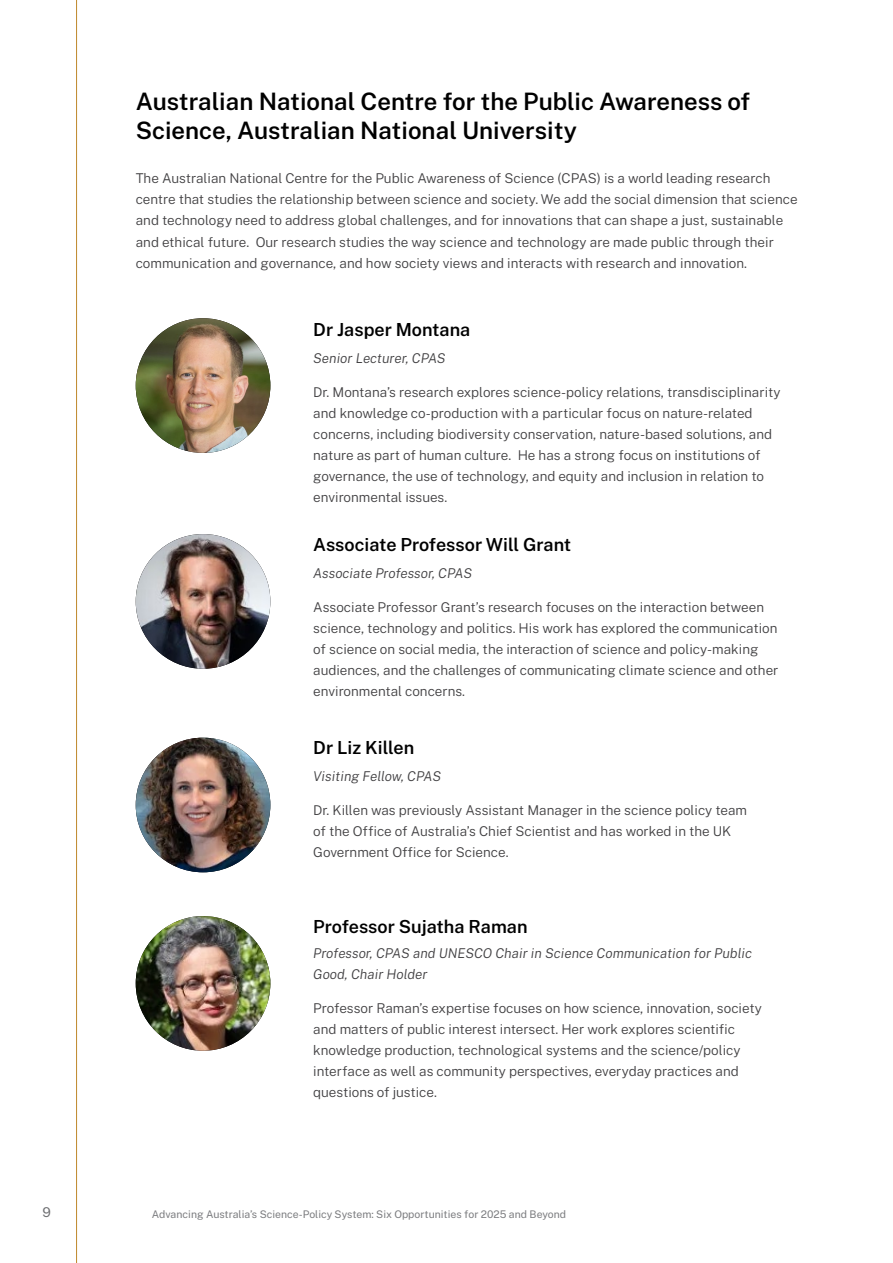
<style>
.page{position:relative;width:893px;height:1263px;background:#fff}
.page>*{position:absolute;margin:0;border:0;box-sizing:border-box;transform-origin:0 0}
.t1{font:600 24px/28.8px "Public Sans";color:#000}
.t2{font:600 18px "Public Sans";color:#000}
.t3{font:300 13.5px/21px "Public Sans";color:#414042}
.t4{font:italic 300 13.5px/21px "Public Sans";color:#414042}
.t5{font:13.5px "Public Sans";color:#6d6e71}
.t6{font:10.5px "Public Sans";color:#7b7c7f}
</style>
<div class="page">
<img style="left:136px;top:318px;width:134px;height:135px;border-radius:67px">
<img style="left:136px;top:534px;width:134px;height:135px;border-radius:67px">
<img style="left:136px;top:738px;width:134px;height:134px;border-radius:67px">
<img style="left:136px;top:916px;width:134px;height:135px;border-radius:67px">
<hr style="left:76px;top:0;width:1px;height:1263px;background:#bf872b">
<h1 class="t1" style="left:136px;top:86px;width:616px">Australian National Centre for the Public Awareness of<br>Science, Australian National University</h1>
<p class="t3" style="left:136px;top:167px;width:663px">The Australian National Centre for the Public Awareness of Science (CPAS) is a world leading research centre that studies the relationship between science and society. We add the social dimension that science and technology need to address global challenges, and for innovations that can shape a just, sustainable and ethical future. Our research studies the way science and technology are made public through their communication and governance, and how society views and interacts with research and innovation.</p>
<h2 class="t2" style="left:313px;top:316px;width:159px">Dr Jasper Montana</h2>
<p class="t4" style="left:313px;top:347px;width:134px">Senior Lecturer, CPAS</p>
<p class="t3" style="left:313px;top:380px;width:469px">Dr. Montana’s research explores science-policy relations, transdisciplinarity and knowledge co-production with a particular focus on nature-related concerns, including biodiversity conservation, nature-based solutions, and nature as part of human culture. He has a strong focus on institutions of governance, the use of technology, and equity and inclusion in relation to environmental issues.</p>
<h2 class="t2" style="left:313px;top:532px;width:259px">Associate Professor Will Grant</h2>
<p class="t4" style="left:313px;top:562px;width:160px">Associate Professor, CPAS</p>
<p class="t3" style="left:313px;top:596px;width:467px">Associate Professor Grant’s research focuses on the interaction between science, technology and politics. His work has explored the communication of science on social media, the interaction of science and policy-making audiences, and the challenges of communicating climate science and other environmental concerns.</p>
<h2 class="t2" style="left:313px;top:735px;width:103px">Dr Liz Killen</h2>
<p class="t4" style="left:313px;top:766px;width:129px">Visiting Fellow, CPAS</p>
<p class="t3" style="left:313px;top:799px;width:435px">Dr. Killen was previously Assistant Manager in the science policy team of the Office of Australia’s Chief Scientist and has worked in the UK<br>Government Office for Science.</p>
<h2 class="t2" style="left:313px;top:914px;width:216px">Professor Sujatha Raman</h2>
<p class="t4" style="left:313px;top:943px;width:440px">Professor, CPAS and UNESCO Chair in Science Communication for Public<br>Good, Chair Holder</p>
<p class="t3" style="left:313px;top:997px;width:450px">Professor Raman’s expertise focuses on how science, innovation, society and matters of public interest intersect. Her work explores scientific knowledge production, technological systems and the science/policy interface as well as community perspectives, everyday practices and questions of justice.</p>
<p class="t5" style="left:43px;top:1203px;width:10px">9</p>
<p class="t6" style="left:152px;top:1206px;width:416px">Advancing Australia’s Science-Policy System: Six Opportunities for 2025 and Beyond</p>
</div>
